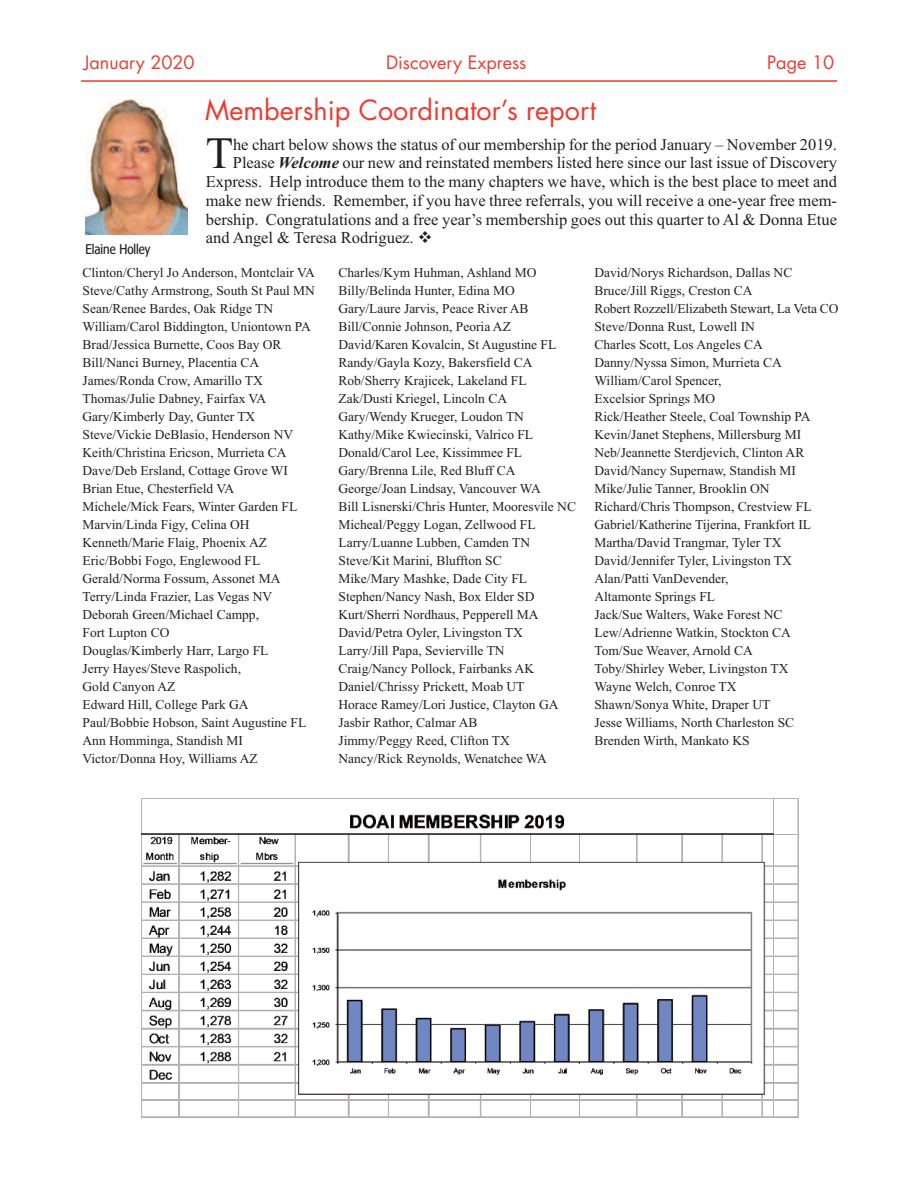
<style>
.page{position:relative;width:918px;height:1188px;background:#fff}
.page>*{position:absolute;margin:0;border:0;box-sizing:border-box;transform-origin:0 0}
.t1{font:44.85px "Times New Roman";color:#231f20}
.t2{font:27px "Futura Std";color:#ee3a2f}
.t3{font:18px "Futura Std";color:#ee3a2f}
.t4{font:16.5px "Times New Roman";color:#231f20}
.t5{font:13.5px/18px "Times New Roman";color:#231f20}
.t6{font:13.5px "Nina";color:#231f20}
.s1{font-weight:700;font-style:italic}
</style>
<div class="page">
<hr style="left:81px;top:80px;width:756px;height:2px;background:#ee3a2f">
<img style="left:86px;top:99px;width:102px;height:135px">
<img style="left:141px;top:798px;width:657px;height:320px">
<h3 class="t3" style="left:84px;top:54px;width:112px">January 2020</h3>
<h3 class="t3" style="left:386px;top:54px;width:142px">Discovery Express</h3>
<h3 class="t3" style="left:767px;top:54px;width:68px">Page 10</h3>
<p class="t6" style="left:86px;top:241px;width:67px">Elaine Holley</p>
<h2 class="t2" style="left:205px;top:97px;width:392px">Membership Coordinator’s report</h2>
<h1 class="t1" style="left:206px;top:127px;width:29px">T</h1>
<p class="t4" style="left:233px;top:134px;width:605px">he chart below shows the status of our membership for the period January – November 2019.</p>
<p class="t4" style="left:233px;top:153px;width:606px">Please <span class="s1">Welcome</span> our new and reinstated members listed here since our last issue of Discovery</p>
<p class="t4" style="left:206px;top:172px;width:633px">Express. Help introduce them to the many chapters we have, which is the best place to meet and</p>
<p class="t4" style="left:206px;top:191px;width:633px">make new friends. Remember, if you have three referrals, you will receive a one-year free mem-</p>
<p class="t4" style="left:206px;top:209px;width:633px">bership. Congratulations and a free year’s membership goes out this quarter to Al &amp; Donna Etue</p>
<p class="t4" style="left:206px;top:228px;width:228px">and Angel &amp; Teresa Rodriguez. ❖</p>
<p class="t5" style="left:83px;top:263px;width:234px">Clinton/Cheryl Jo Anderson, Montclair VA<br>Steve/Cathy Armstrong, South St Paul MN<br>Sean/Renee Bardes, Oak Ridge TN<br>William/Carol Biddington, Uniontown PA<br>Brad/Jessica Burnette, Coos Bay OR<br>Bill/Nanci Burney, Placentia CA<br>James/Ronda Crow, Amarillo TX<br>Thomas/Julie Dabney, Fairfax VA<br>Gary/Kimberly Day, Gunter TX<br>Steve/Vickie DeBlasio, Henderson NV<br>Keith/Christina Ericson, Murrieta CA<br>Dave/Deb Ersland, Cottage Grove WI<br>Brian Etue, Chesterfield VA<br>Michele/Mick Fears, Winter Garden FL<br>Marvin/Linda Figy, Celina OH<br>Kenneth/Marie Flaig, Phoenix AZ<br>Eric/Bobbi Fogo, Englewood FL<br>Gerald/Norma Fossum, Assonet MA<br>Terry/Linda Frazier, Las Vegas NV<br>Deborah Green/Michael Campp,<br>Fort Lupton CO<br>Douglas/Kimberly Harr, Largo FL<br>Jerry Hayes/Steve Raspolich,<br>Gold Canyon AZ<br>Edward Hill, College Park GA<br>Paul/Bobbie Hobson, Saint Augustine FL<br>Ann Homminga, Standish MI<br>Victor/Donna Hoy, Williams AZ</p>
<p class="t5" style="left:338px;top:263px;width:239px">Charles/Kym Huhman, Ashland MO Billy/Belinda Hunter, Edina MO Gary/Laure Jarvis, Peace River AB Bill/Connie Johnson, Peoria AZ David/Karen Kovalcin, St Augustine FL Randy/Gayla Kozy, Bakersfield CA Rob/Sherry Krajicek, Lakeland FL Zak/Dusti Kriegel, Lincoln CA Gary/Wendy Krueger, Loudon TN Kathy/Mike Kwiecinski, Valrico FL Donald/Carol Lee, Kissimmee FL Gary/Brenna Lile, Red Bluff CA George/Joan Lindsay, Vancouver WA<br>Bill Lisnerski/Chris Hunter, Mooresvile NC Micheal/Peggy Logan, Zellwood FL Larry/Luanne Lubben, Camden TN Steve/Kit Marini, Bluffton SC<br>Mike/Mary Mashke, Dade City FL Stephen/Nancy Nash, Box Elder SD Kurt/Sherri Nordhaus, Pepperell MA David/Petra Oyler, Livingston TX Larry/Jill Papa, Sevierville TN Craig/Nancy Pollock, Fairbanks AK Daniel/Chrissy Prickett, Moab UT<br>Horace Ramey/Lori Justice, Clayton GA Jasbir Rathor, Calmar AB<br>Jimmy/Peggy Reed, Clifton TX Nancy/Rick Reynolds, Wenatchee WA</p>
<p class="t5" style="left:594px;top:263px;width:246px">David/Norys Richardson, Dallas NC<br>Bruce/Jill Riggs, Creston CA<br>Robert Rozzell/Elizabeth Stewart, La Veta CO<br>Steve/Donna Rust, Lowell IN<br>Charles Scott, Los Angeles CA<br>Danny/Nyssa Simon, Murrieta CA<br>William/Carol Spencer,<br>Excelsior Springs MO<br>Rick/Heather Steele, Coal Township PA<br>Kevin/Janet Stephens, Millersburg MI<br>Neb/Jeannette Sterdjevich, Clinton AR<br>David/Nancy Supernaw, Standish MI<br>Mike/Julie Tanner, Brooklin ON<br>Richard/Chris Thompson, Crestview FL<br>Gabriel/Katherine Tijerina, Frankfort IL<br>Martha/David Trangmar, Tyler TX<br>David/Jennifer Tyler, Livingston TX<br>Alan/Patti VanDevender,<br>Altamonte Springs FL<br>Jack/Sue Walters, Wake Forest NC<br>Lew/Adrienne Watkin, Stockton CA<br>Tom/Sue Weaver, Arnold CA<br>Toby/Shirley Weber, Livingston TX<br>Wayne Welch, Conroe TX<br>Shawn/Sonya White, Draper UT<br>Jesse Williams, North Charleston SC<br>Brenden Wirth, Mankato KS</p>
</div>
